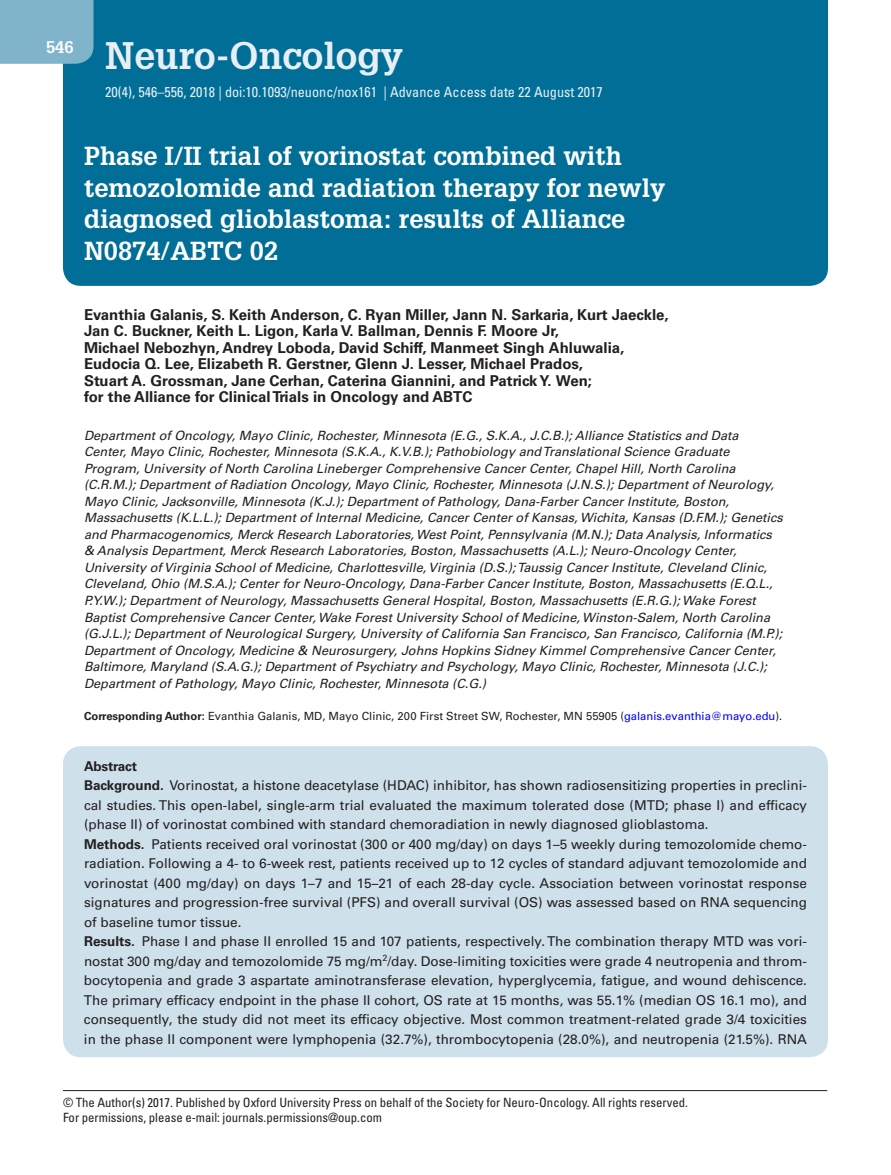
<style>
.page{position:relative;width:891px;height:1175px;background:#fff}
.page>*{position:absolute;margin:0;border:0;box-sizing:border-box;transform-origin:0 0}
.t1{font:700 37.5px "Glypha LT Std";color:#e8eff4}
.t2{font:700 25.5px/31.5px "Glypha LT Std";color:#fff}
.t3{font:700 16.5px "Glypha LT Std";color:#fff}
.t4{font:700 15px/16.5px "Univers LT Std";color:#231f20}
.t5{font:condensed 14.25px "Univers LT Std";color:#e8eff4}
.t6{font:13.5px/19.5px "Univers LT Std";color:#231f20}
.t7{font:italic 12.75px/16.5px "Univers LT Std";color:#231f20}
.t8{font:condensed 12.75px/15px "Univers LT Std";color:#231f20}
.t9{font:11.25px "Univers LT Std";color:#231f20}
.s1{font-weight:700}
.s2{color:#00f}
</style>
<div class="page">
<hr style="left:63px;top:1090px;width:764px;height:1px;background:#231f20">
<div style="left:63px;top:0;width:765px;height:286px;background:#006e96"></div>
<div style="left:0;top:0;width:94px;height:64px;background:#7fb4ca"></div>
<div style="left:63px;top:746px;width:765px;height:311px;background:#cee0ea;border-radius:18px"></div>
<p class="t3" style="left:46px;top:37px;width:29px">546</p>
<h1 class="t1" style="left:105px;top:32px;width:299px">Neuro-Oncology</h1>
<p class="t5" style="left:105px;top:83px;width:499px">20(4), 546–556, 2018 | doi:10.1093/neuonc/nox161 | Advance Access date 22 August 2017</p>
<h2 class="t2" style="left:84px;top:140px;width:583px">Phase I/II trial of vorinostat combined with temozolomide and radiation therapy for newly diagnosed glioblastoma: results of Alliance N0874/ABTC 02</h2>
<p class="t4" style="left:84px;top:306px;width:586px">Evanthia Galanis, S. Keith Anderson, C. Ryan Miller, Jann N. Sarkaria, Kurt Jaeckle, Jan C. Buckner, Keith L. Ligon, Karla V. Ballman, Dennis F. Moore Jr,<br>Michael Nebozhyn, Andrey Loboda, David Schiff, Manmeet Singh Ahluwalia, Eudocia Q. Lee, Elizabeth R. Gerstner, Glenn J. Lesser, Michael Prados,<br>Stuart A. Grossman, Jane Cerhan, Caterina Giannini, and Patrick Y. Wen;<br>for the Alliance for Clinical Trials in Oncology and ABTC</p>
<p class="t7" style="left:84px;top:427px;width:700px">Department of Oncology, Mayo Clinic, Rochester, Minnesota (E.G., S.K.A., J.C.B.); Alliance Statistics and Data Center, Mayo Clinic, Rochester, Minnesota (S.K.A., K.V.B.); Pathobiology and Translational Science Graduate Program, University of North Carolina Lineberger Comprehensive Cancer Center, Chapel Hill, North Carolina (C.R.M.); Department of Radiation Oncology, Mayo Clinic, Rochester, Minnesota (J.N.S.); Department of Neurology, Mayo Clinic, Jacksonville, Minnesota (K.J.); Department of Pathology, Dana-Farber Cancer Institute, Boston, Massachusetts (K.L.L.); Department of Internal Medicine, Cancer Center of Kansas, Wichita, Kansas (D.F.M.); Genetics and Pharmacogenomics, Merck Research Laboratories, West Point, Pennsylvania (M.N.); Data Analysis, Informatics &amp; Analysis Department, Merck Research Laboratories, Boston, Massachusetts (A.L.); Neuro-Oncology Center, University of Virginia School of Medicine, Charlottesville, Virginia (D.S.); Taussig Cancer Institute, Cleveland Clinic, Cleveland, Ohio (M.S.A.); Center for Neuro-Oncology, Dana-Farber Cancer Institute, Boston, Massachusetts (E.Q.L., P.Y.W.); Department of Neurology, Massachusetts General Hospital, Boston, Massachusetts (E.R.G.); Wake Forest Baptist Comprehensive Cancer Center, Wake Forest University School of Medicine, Winston-Salem, North Carolina (G.J.L.); Department of Neurological Surgery, University of California San Francisco, San Francisco, California (M.P.); Department of Oncology, Medicine &amp; Neurosurgery, Johns Hopkins Sidney Kimmel Comprehensive Cancer Center, Baltimore, Maryland (S.A.G.); Department of Psychiatry and Psychology, Mayo Clinic, Rochester, Minnesota (J.C.); Department of Pathology, Mayo Clinic, Rochester, Minnesota (C.G.)</p>
<p class="t9" style="left:84px;top:709px;width:700px"><span class="s1">Corresponding Author:</span> Evanthia Galanis, MD, Mayo Clinic, 200 First Street SW, Rochester, MN 55905 (<span class="s2">galanis.evanthia@mayo.edu</span>).</p>
<p class="t6" style="left:84px;top:756px;width:725px"><span class="s1">Abstract<br>Background.</span> Vorinostat, a histone deacetylase (HDAC) inhibitor, has shown radiosensitizing properties in preclini&shy;cal studies. This open-label, single-arm trial evaluated the maximum tolerated dose (MTD; phase I) and efficacy (phase II) of vorinostat combined with standard chemoradiation in newly diagnosed glioblastoma.<br><span class="s1">Methods.</span> Patients received oral vorinostat (300 or 400 mg/day) on days 1–5 weekly during temozolomide chemo&shy;radiation. Following a 4- to 6-week rest, patients received up to 12 cycles of standard adjuvant temozolomide and vorinostat (400 mg/day) on days 1–7 and 15–21 of each 28-day cycle. Association between vorinostat response signatures and progression-free survival (PFS) and overall survival (OS) was assessed based on RNA sequencing of baseline tumor tissue.<br><span class="s1">Results.</span> Phase I and phase II enrolled 15 and 107 patients, respectively. The combination therapy MTD was vori&shy;nostat 300 mg/day and temozolomide 75 mg/m<sup>2</sup>/day. Dose-limiting toxicities were grade 4 neutropenia and throm&shy;bocytopenia and grade 3 aspartate aminotransferase elevation, hyperglycemia, fatigue, and wound dehiscence.<br>The primary efficacy endpoint in the phase II cohort, OS rate at 15 months, was 55.1% (median OS 16.1 mo), and consequently, the study did not meet its efficacy objective. Most common treatment-related grade 3/4 toxicities in the phase II component were lymphopenia (32.7%), thrombocytopenia (28.0%), and neutropenia (21.5%). RNA</p>
<p class="t8" style="left:63px;top:1095px;width:626px">© The Author(s) 2017. Published by Oxford University Press on behalf of the Society for Neuro-Oncology. All rights reserved.<br>For permissions, please e-mail: journals.permissions@oup.com</p>
</div>
